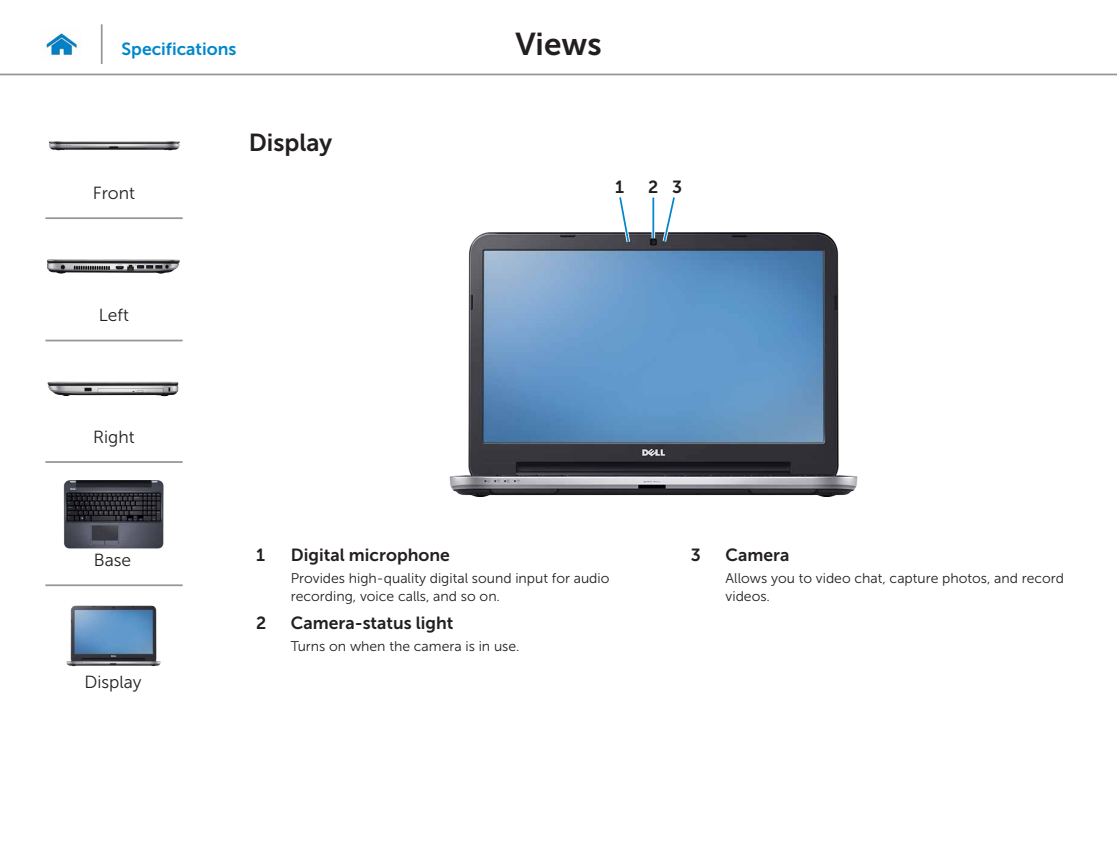
<style>
.page{position:relative;width:1117px;height:844px;background:#fff}
.page>*{position:absolute;margin:0;border:0;box-sizing:border-box;transform-origin:0 0}
.t1{font:31.5px "Museo Sans For Dell 700";color:#231f20}
.Head2{font:24.5px "Museo Sans For Dell 700";color:#231f20}
.Callout_Head{font:17.5px "Museo Sans For Dell 700";color:#231f20}
.t2{font:17.5px "Museo Sans For Dell 300";color:#231f20}
.t3{font:17.5px "Museo Sans For Dell 700";color:#0087cc}
.Callout-L{font:17.5px "Museo Sans For Dell 700";color:#231f20}
.Callout_description{font:14px/17.5px "Museo Sans For Dell 300";color:#231f20}
</style>
<div class="page">
<hr style="left:0;top:74px;width:1116px;height:1px;background:#949698">
<img style="left:46px;top:33px;width:33px;height:26px">
<img style="left:449px;top:232px;width:409px;height:265px">
<svg style="left:616px;top:197px;width:16px;height:49px"></svg>
<svg style="left:651px;top:197px;width:4px;height:41px"></svg>
<hr style="left:652px;top:197px;width:2px;height:41px;background:#0087cc">
<svg style="left:660px;top:197px;width:18px;height:48px"></svg>
<hr style="left:101px;top:24px;width:2px;height:40px;background:#949698">
<img style="left:48px;top:141px;width:132px;height:10px">
<img style="left:47px;top:259px;width:133px;height:15px">
<img style="left:47px;top:381px;width:132px;height:16px">
<img style="left:64px;top:480px;width:100px;height:69px">
<img style="left:66px;top:605px;width:95px;height:62px">
<hr style="left:45px;top:217px;width:138px;height:2px;background:#949698">
<hr style="left:45px;top:339px;width:138px;height:2px;background:#949698">
<hr style="left:45px;top:461px;width:138px;height:2px;background:#949698">
<hr style="left:45px;top:584px;width:138px;height:2px;background:#949698">
<p class="t3" style="left:122px;top:39px;width:116px">Specifications</p>
<h1 class="t1" style="left:515px;top:26px;width:88px">Views</h1>
<p class="t2" style="left:93px;top:183px;width:44px">Front</p>
<p class="Head2" style="left:249px;top:128px;width:85px">Display</p>
<p class="Callout-L" style="left:615px;top:177px;width:10px">1</p>
<p class="Callout-L" style="left:648px;top:177px;width:12px">2</p>
<p class="Callout-L" style="left:672px;top:177px;width:12px">3</p>
<p class="t2" style="left:99px;top:305px;width:32px">Left</p>
<p class="t2" style="left:93px;top:428px;width:43px">Right</p>
<p class="t2" style="left:94px;top:550px;width:39px">Base</p>
<p class="t2" style="left:84px;top:672px;width:59px">Display</p>
<p class="Callout_Head" style="left:256px;top:544px;width:10px">1</p>
<p class="Callout_Head" style="left:291px;top:544px;width:160px">Digital microphone</p>
<p class="Callout_description" style="left:291px;top:569px;width:320px">Provides high‑quality digital sound input for audio recording, voice calls, and so on.</p>
<p class="Callout_Head" style="left:256px;top:612px;width:12px">2</p>
<p class="Callout_Head" style="left:291px;top:612px;width:164px">Camera-status light</p>
<p class="Callout_description" style="left:291px;top:637px;width:230px">Turns on when the camera is in use.</p>
<p class="Callout_Head" style="left:690px;top:544px;width:12px">3</p>
<p class="Callout_Head" style="left:725px;top:544px;width:65px">Camera</p>
<p class="Callout_description" style="left:725px;top:569px;width:340px">Allows you to video chat, capture photos, and record videos.</p>
</div>
